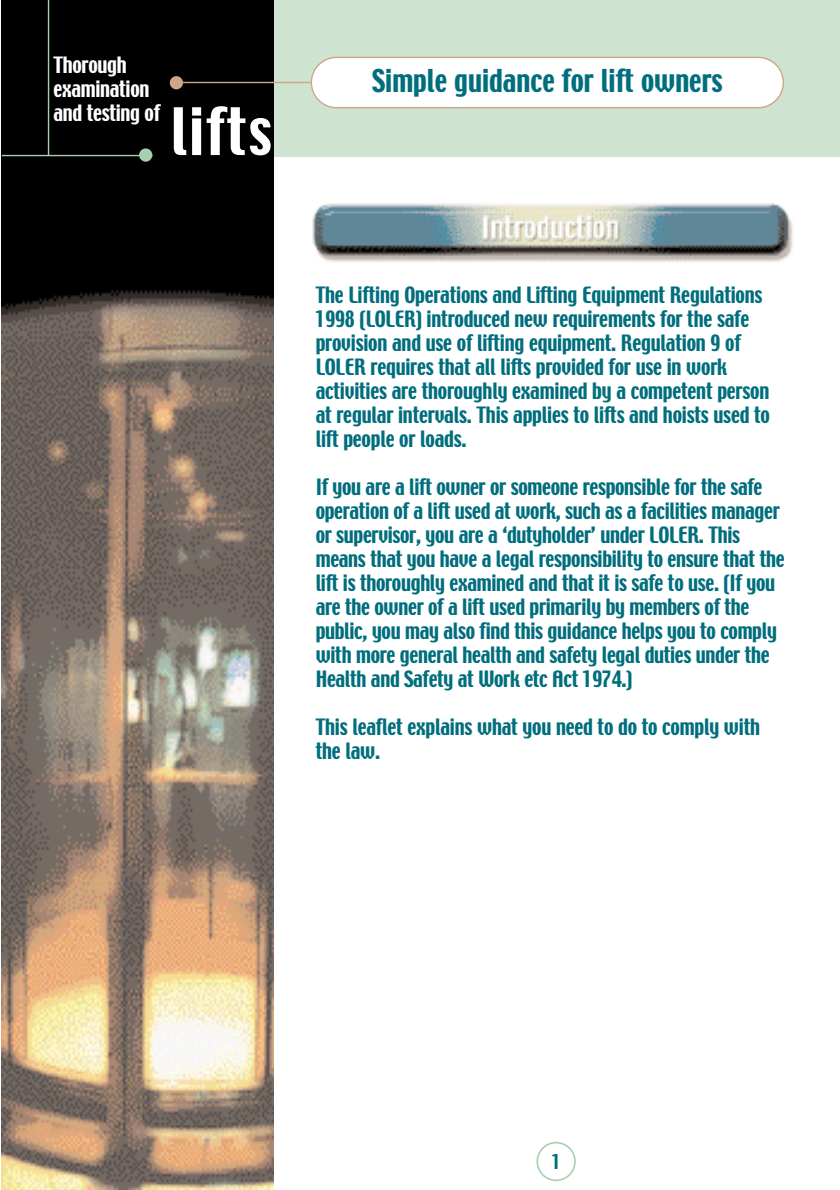
<style>
.page{position:relative;width:840px;height:1190px;background:#fff}
.page>*{position:absolute;margin:0;border:0;box-sizing:border-box;transform-origin:0 0}
.t1{font:58px "Techno";letter-spacing:.04em;color:#fff}
.t2{font:28px "Techno";color:#006e7d}
.t3{font:20px/24px "Techno";letter-spacing:-.015em;color:#006e7d}
.t4{font:20px/24px "Techno";letter-spacing:-.015em;color:#fff}
.t5{font:18px "Techno";color:#006e7d}
</style>
<div class="page">
<div style="left:536px;top:1142px;width:40px;height:39px;border:2px solid #a7d0b1;border-radius:50%"></div>
<div style="left:274px;top:0;width:566px;height:156px;background:#cee3d0"></div>
<img style="left:2px;top:0;width:272px;height:1190px">
<div style="left:139px;top:148px;width:13px;height:14px;background:#a7d0b1;border-radius:50%"></div>
<div style="left:311px;top:57px;width:472px;height:51px;background:#fff;border-radius:25px"></div>
<div style="left:311px;top:57px;width:473px;height:51px;border:1px solid #cea68a;border-radius:25px"></div>
<hr style="left:171px;top:82px;width:140px;height:1px;background:#cea68a">
<div style="left:170px;top:76px;width:13px;height:13px;background:#cea68a;border-radius:50%"></div>
<hr style="left:2px;top:155px;width:150px;height:1px;background:#a7d0b1">
<hr style="left:48px;top:0;width:1px;height:155px;background:#a7d0b1">
<img style="left:312px;top:203px;width:481px;height:59px">
<p class="t4" style="left:54px;top:55px;width:108px">Thorough examination and testing of</p>
<h1 class="t1" style="left:171px;top:107px;width:102px">lifts</h1>
<h2 class="t2" style="left:372px;top:69px;width:352px">Simple guidance for lift owners</h2>
<p class="t3" style="left:316px;top:285px;width:456px">The Lifting Operations and Lifting Equipment Regulations 1998 (LOLER) introduced new requirements for the safe provision and use of lifting equipment. Regulation 9 of LOLER requires that all lifts provided for use in work activities are thoroughly examined by a competent person at regular intervals. This applies to lifts and hoists used to lift people or loads.</p>
<p class="t3" style="left:316px;top:477px;width:470px">If you are a lift owner or someone responsible for the safe operation of a lift used at work, such as a facilities manager or supervisor, you are a ‘dutyholder’ under LOLER. This means that you have a legal responsibility to ensure that the lift is thoroughly examined and that it is safe to use. (If you are the owner of a lift used primarily by members of the public, you may also find this guidance helps you to comply with more general health and safety legal duties under the Health and Safety at Work etc Act 1974.)</p>
<p class="t3" style="left:316px;top:717px;width:446px">This leaflet explains what you need to do to comply with the law.</p>
<p class="t5" style="left:552px;top:1154px;width:10px">1</p>
</div>
